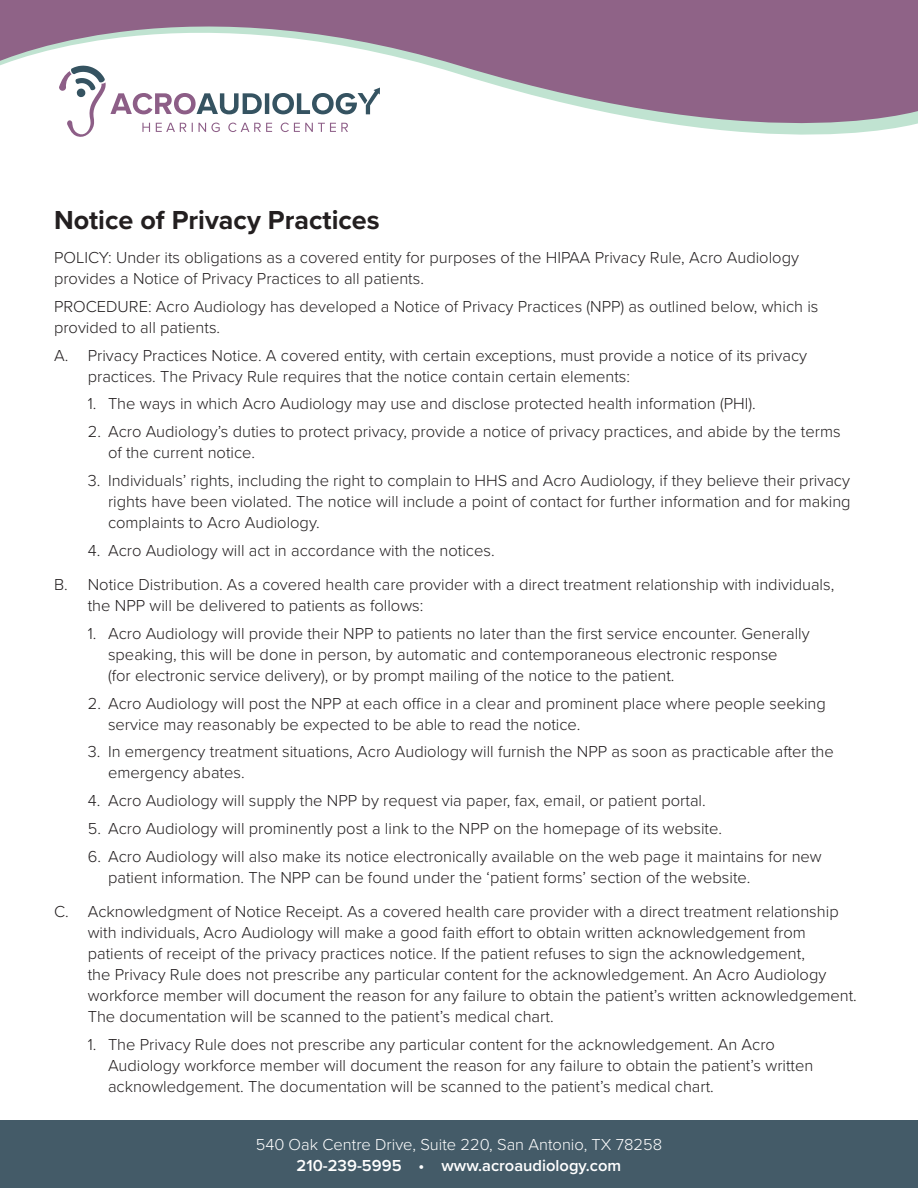
<style>
.page{position:relative;width:918px;height:1188px;background:#fff}
.page>*{position:absolute;margin:0;border:0;box-sizing:border-box;transform-origin:0 0}
.t1{font:700 27px "Proxima Nova";color:#231f20}
.t2{font:300 16.5px/21px "Proxima Nova";color:#231f20}
.t3{font:300 16.5px "Proxima Nova";color:#fff}
.t4{font:600 16.5px "Proxima Nova";color:#fff}
</style>
<div class="page">
<svg style="left:0;top:0;width:918px;height:135px;fill:#8f6387"></svg>
<div style="left:0;top:1120px;width:918px;height:68px;background:#445b68"></div>
<svg style="left:59px;top:66px;width:321px;height:71px"></svg>
<p class="t1" style="left:54px;top:200px;width:327px">Notice of Privacy Practices</p>
<p class="t2" style="left:54px;top:246px;width:747px">POLICY: Under its obligations as a covered entity for purposes of the HIPAA Privacy Rule, Acro Audiology provides a Notice of Privacy Practices to all patients.</p>
<p class="t2" style="left:54px;top:295px;width:766px">PROCEDURE: Acro Audiology has developed a Notice of Privacy Practices (NPP) as outlined below, which is provided to all patients.</p>
<p class="t2" style="left:88px;top:344px;width:721px;text-indent:-34px">A. Privacy Practices Notice. A covered entity, with certain exceptions, must provide a notice of its privacy practices. The Privacy Rule requires that the notice contain certain elements:</p>
<p class="t2" style="left:88px;top:393px;width:670px">1. The ways in which Acro Audiology may use and disclose protected health information (PHI).</p>
<p class="t2" style="left:108px;top:420px;width:734px;text-indent:-20px">2. Acro Audiology’s duties to protect privacy, provide a notice of privacy practices, and abide by the terms of the current notice.</p>
<p class="t2" style="left:108px;top:469px;width:744px;text-align:justify;text-indent:-20px">3. Individuals’ rights, including the right to complain to HHS and Acro Audiology, if they believe their privacy rights have been violated. The notice will include a point of contact for further information and for making complaints to Acro Audiology.</p>
<p class="t2" style="left:88px;top:539px;width:408px">4. Acro Audiology will act in accordance with the notices.</p>
<p class="t2" style="left:88px;top:573px;width:748px;text-indent:-34px">B. Notice Distribution. As a covered health care provider with a direct treatment relationship with individuals, the NPP will be delivered to patients as follows:</p>
<p class="t2" style="left:108px;top:622px;width:703px;text-indent:-20px">1. Acro Audiology will provide their NPP to patients no later than the first service encounter. Generally speaking, this will be done in person, by automatic and contemporaneous electronic response<br>(for electronic service delivery), or by prompt mailing of the notice to the patient.</p>
<p class="t2" style="left:108px;top:692px;width:719px;text-indent:-20px">2. Acro Audiology will post the NPP at each office in a clear and prominent place where people seeking service may reasonably be expected to be able to read the notice.</p>
<p class="t2" style="left:108px;top:741px;width:727px;text-indent:-20px">3. In emergency treatment situations, Acro Audiology will furnish the NPP as soon as practicable after the emergency abates.</p>
<p class="t2" style="left:88px;top:789px;width:620px">4. Acro Audiology will supply the NPP by request via paper, fax, email, or patient portal.</p>
<p class="t2" style="left:88px;top:817px;width:636px">5. Acro Audiology will prominently post a link to the NPP on the homepage of its website.</p>
<p class="t2" style="left:108px;top:845px;width:715px;text-indent:-20px">6. Acro Audiology will also make its notice electronically available on the web page it maintains for new patient information. The NPP can be found under the ‘patient forms’ section of the website.</p>
<p class="t2" style="left:88px;top:900px;width:771px;text-indent:-34px">C. Acknowledgment of Notice Receipt. As a covered health care provider with a direct treatment relationship with individuals, Acro Audiology will make a good faith effort to obtain written acknowledgement from patients of receipt of the privacy practices notice. If the patient refuses to sign the acknowledgement,<br>the Privacy Rule does not prescribe any particular content for the acknowledgement. An Acro Audiology workforce member will document the reason for any failure to obtain the patient’s written acknowledgement.<br>The documentation will be scanned to the patient’s medical chart.</p>
<p class="t2" style="left:108px;top:1033px;width:707px;text-indent:-20px">1. The Privacy Rule does not prescribe any particular content for the acknowledgement. An Acro<br>Audiology workforce member will document the reason for any failure to obtain the patient’s written acknowledgement. The documentation will be scanned to the patient’s medical chart.</p>
<p class="t3" style="left:256px;top:1132px;width:408px">540 Oak Centre Drive, Suite 220, San Antonio, TX 78258</p>
<p class="t4" style="left:297px;top:1153px;width:326px">210-239-5995 • www.acroaudiology.com</p>
</div>
